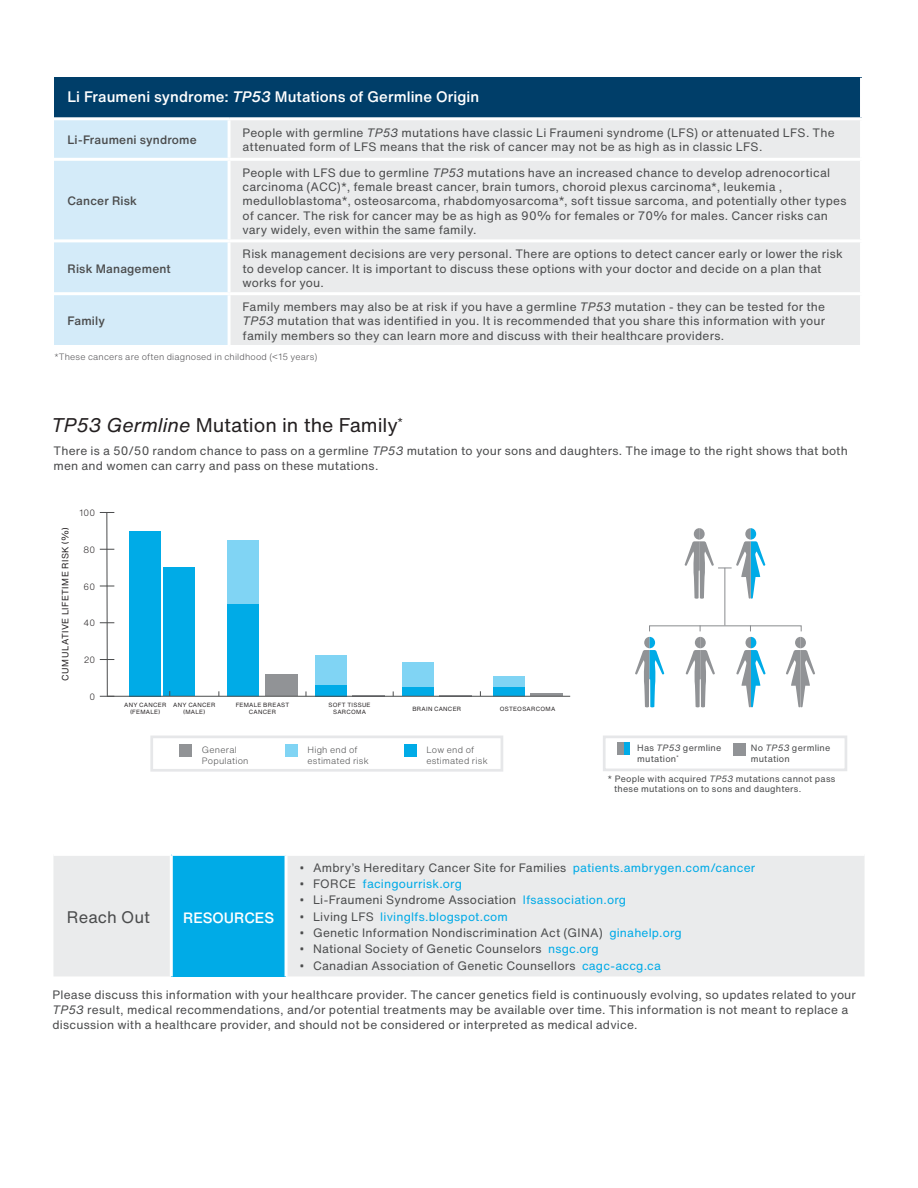
<style>
.page{position:relative;width:918px;height:1188px;background:#fff}
.page>*{position:absolute;margin:0;border:0;box-sizing:border-box;transform-origin:0 0}
.Black_all_caps_subhe{font:19.5px "Helvetica Now Text";letter-spacing:-.005em;color:#231f20}
.Black_all_caps_subhe-2{font:16.5px "Helvetica Now Text";color:#4b4c4d}
.Black_all_caps_subhe-3{font:500 15px "Helvetica Now Text";letter-spacing:.005em;color:#fff}
.t1{font:500 14.7px "Helvetica Now Text";color:#fff}
.Body_Copy{font:12px/14.4px "Helvetica Now Text";letter-spacing:.015em;color:#4b4c4d}
.Section_text{font:12px/15px "Helvetica Now Text";letter-spacing:.015em;color:#4b4c4d}
.t2{font:12px "Helvetica Now Text";letter-spacing:.015em;color:#00aae7}
.Body_Copy-2{font:500 12px "Helvetica Now Text";letter-spacing:.015em;color:#4b4c4d}
.Section_text-2{font:9px/10.8px "Helvetica Now Text";letter-spacing:.025em;color:#4b4c4d}
.Main_table_copy{font:300 9px/10.8px "Helvetica Now Text";letter-spacing:.025em;color:#4b4c4d}
.t3{font:300 9px "Helvetica Now Text";letter-spacing:.02em;color:#4d4c4f}
.Main_table_copy-2{font:9px/10.8px "Helvetica Now Text";letter-spacing:.025em;color:#4b4c4d}
.Black_all_caps_subhe-4{font:9px "Helvetica Now Text";letter-spacing:.05em;color:#231f20}
.Black_all_caps_subhe-5{font:300 9px "Helvetica Now Text";letter-spacing:.03em;color:#231f20}
.Black_all_caps_subhe-6{font:6px/7.2px "Helvetica Now Text";letter-spacing:.045em;color:#231f20;text-align:center}
.s1{font-style:italic}
.s2{font-family:"Whitney"}
.s3{color:#00aae7}
.s4{font-family:"Whitney";color:#4b4c4d}
.s5{color:#4b4c4d}
</style>
<div class="page">
<div style="left:402px;top:662px;width:31px;height:34px;background:#80d4f4"></div>
<div style="left:53px;top:856px;width:812px;height:120px;background:#eaebec"></div>
<div style="left:171px;top:854px;width:115px;height:122px;background:#00abe7"></div>
<hr style="left:170px;top:856px;width:3px;height:120px;background:#fff">
<hr style="left:285px;top:856px;width:3px;height:120px;background:#fff">
<hr style="left:171px;top:853px;width:115px;height:3px;background:#fff">
<hr style="left:724px;top:568px;width:1px;height:57px;background:#898b8e">
<svg style="left:684px;top:528px;width:82px;height:71px"></svg>
<svg style="left:635px;top:625px;width:180px;height:83px"></svg>
<div style="left:130px;top:531px;width:31px;height:165px;background:#00abe7"></div>
<div style="left:315px;top:655px;width:31px;height:42px;background:#80d4f4"></div>
<div style="left:315px;top:685px;width:31px;height:11px;background:#00abe7"></div>
<div style="left:163px;top:568px;width:32px;height:128px;background:#00abe7"></div>
<div style="left:402px;top:687px;width:31px;height:9px;background:#00abe7"></div>
<div style="left:228px;top:540px;width:31px;height:157px;background:#80d4f4"></div>
<div style="left:228px;top:604px;width:31px;height:92px;background:#00abe7"></div>
<hr style="left:352px;top:695px;width:32px;height:2px;background:#919396">
<hr style="left:439px;top:695px;width:32px;height:2px;background:#919396">
<div style="left:265px;top:675px;width:32px;height:21px;background:#919396"></div>
<div style="left:493px;top:676px;width:31px;height:21px;background:#80d4f4"></div>
<div style="left:493px;top:687px;width:31px;height:9px;background:#00abe7"></div>
<hr style="left:530px;top:693px;width:32px;height:3px;background:#919396">
<hr style="left:107px;top:696px;width:463px;height:1px;background:#4b4c4d">
<svg style="left:100px;top:512px;width:14px;height:185px"></svg>
<div style="left:603px;top:736px;width:244px;height:35px;border:3px solid #e6e7e9"></div>
<div style="left:734px;top:743px;width:12px;height:13px;background:#919396"></div>
<svg style="left:623px;top:743px;width:6px;height:12px"></svg>
<div style="left:617px;top:743px;width:6px;height:12px;background:#919396"></div>
<div style="left:150px;top:736px;width:353px;height:36px;border:3px solid #e6e7e9"></div>
<div style="left:285px;top:745px;width:13px;height:12px;background:#80d4f4"></div>
<div style="left:404px;top:745px;width:13px;height:12px;background:#00abe7"></div>
<div style="left:180px;top:745px;width:12px;height:12px;background:#919396"></div>
<div style="left:54px;top:78px;width:808px;height:41px;background:#003e69"></div>
<div style="left:54px;top:120px;width:174px;height:225px;background:#d4ebf9"></div>
<div style="left:231px;top:120px;width:629px;height:225px;background:#eaebec"></div>
<hr style="left:54px;top:117px;width:175px;height:3px;background:#fff">
<hr style="left:229px;top:117px;width:634px;height:3px;background:#fff">
<hr style="left:54px;top:158px;width:175px;height:3px;background:#fff">
<hr style="left:229px;top:158px;width:634px;height:3px;background:#fff">
<hr style="left:54px;top:239px;width:175px;height:3px;background:#fff">
<hr style="left:229px;top:239px;width:634px;height:3px;background:#fff">
<hr style="left:54px;top:292px;width:175px;height:3px;background:#fff">
<hr style="left:229px;top:292px;width:634px;height:3px;background:#fff">
<hr style="left:860px;top:78px;width:3px;height:39px;background:#fff">
<p class="Black_all_caps_subhe-3" style="left:68px;top:86px;width:413px">Li Fraumeni syndrome: <span class="s1">TP53</span> Mutations of Germline Origin</p>
<p class="Body_Copy-2" style="left:68px;top:131px;width:131px">Li-Fraumeni syndrome</p>
<p class="Body_Copy" style="left:243px;top:125px;width:594px">People with germline <span class="s1">TP53</span> mutations have classic Li Fraumeni syndrome (LFS) or attenuated LFS. The attenuated form of LFS means that the risk of cancer may not be as high as in classic LFS.</p>
<p class="Body_Copy-2" style="left:68px;top:192px;width:71px">Cancer Risk</p>
<p class="Body_Copy-2" style="left:68px;top:259px;width:105px">Risk Management</p>
<p class="Body_Copy" style="left:243px;top:165px;width:605px">People with LFS due to germline <span class="s1">TP53</span> mutations have an increased chance to develop adrenocortical carcinoma (ACC)*, female breast cancer, brain tumors, choroid plexus carcinoma*, leukemia , medulloblastoma*, osteosarcoma, rhabdomyosarcoma*, soft tissue sarcoma, and potentially other types of cancer. The risk for cancer may be as high as 90% for females or 70% for males. Cancer risks can vary widely, even within the same family.</p>
<p class="Body_Copy" style="left:243px;top:246px;width:602px">Risk management decisions are very personal. There are options to detect cancer early or lower the risk to develop cancer. It is important to discuss these options with your doctor and decide on a plan that works for you.</p>
<p class="Body_Copy" style="left:243px;top:299px;width:584px;text-align:justify">Family members may also be at risk if you have a germline <span class="s1">TP53</span> mutation - they can be tested for the <span class="s1">TP53</span> mutation that was identified in you. It is recommended that you share this information with your family members so they can learn more and discuss with their healthcare providers.</p>
<p class="t3" style="left:54px;top:350px;width:265px">*These cancers are often diagnosed in childhood (&lt;15 years)</p>
<p class="Body_Copy-2" style="left:68px;top:312px;width:39px">Family</p>
<p class="Black_all_caps_subhe" style="left:51px;top:410px;width:353px"><span class="s1">TP53 Germline</span> Mutation in the Family<sup>*</sup></p>
<p class="Section_text" style="left:53px;top:443px;width:796px">There is a 50/50 random chance to pass on a germline <span class="s1">TP53</span> mutation to your sons and daughters. The image to the right shows that both men and women can carry and pass on these mutations.</p>
<p class="Black_all_caps_subhe-4" style="left:58px;top:681px;width:154px;rotate:-90deg">CUMULATIVE LIFETIME RISK (%)</p>
<p class="Black_all_caps_subhe-5" style="left:79px;top:507px;width:18px">100</p>
<p class="Black_all_caps_subhe-5" style="left:83px;top:543px;width:13px">80</p>
<p class="Black_all_caps_subhe-5" style="left:84px;top:580px;width:13px">60</p>
<p class="Black_all_caps_subhe-5" style="left:84px;top:617px;width:13px">40</p>
<p class="Black_all_caps_subhe-5" style="left:84px;top:654px;width:13px">20</p>
<p class="Black_all_caps_subhe-5" style="left:90px;top:690px;width:7px">0</p>
<p class="Black_all_caps_subhe-6" style="left:124px;top:701px;width:44px">ANY CANCER (FEMALE)</p>
<p class="Black_all_caps_subhe-6" style="left:329px;top:701px;width:44px">SOFT TISSUE<br>SARCOMA</p>
<p class="Black_all_caps_subhe-6" style="left:236px;top:701px;width:55px">FEMALE BREAST<br>CANCER</p>
<p class="Black_all_caps_subhe-6" style="left:500px;top:705px;width:57px">OSTEOSARCOMA</p>
<p class="Black_all_caps_subhe-6" style="left:173px;top:701px;width:44px">ANY CANCER (MALE)</p>
<p class="Black_all_caps_subhe-6" style="left:412px;top:705px;width:50px">BRAIN CANCER</p>
<p class="Main_table_copy" style="left:202px;top:744px;width:48px">General<br>Population</p>
<p class="Main_table_copy" style="left:307px;top:744px;width:63px">High end of estimated risk</p>
<p class="Main_table_copy" style="left:426px;top:744px;width:63px">Low end of estimated risk</p>
<p class="Main_table_copy-2" style="left:637px;top:742px;width:86px">Has <span class="s1">TP53</span> germline mutation<sup>*</sup></p>
<p class="Main_table_copy-2" style="left:751px;top:742px;width:81px">No <span class="s1">TP53</span> germline mutation</p>
<p class="Section_text-2" style="left:614px;top:773px;width:223px;text-indent:-7px">* People with acquired <span class="s1">TP53</span> mutations cannot pass these mutations on to sons and daughters.</p>
<p class="Body_Copy" style="left:300px;top:860px;width:457px"><span class="s2">•</span> Ambry’s Hereditary Cancer Site for Families <span class="s3">patients.ambrygen.com/cancer</span></p>
<p class="t2" style="left:300px;top:875px;width:164px"><span class="s4">•</span> <span class="s5">FORCE</span> facingourrisk.org</p>
<p class="Body_Copy" style="left:300px;top:893px;width:328px"><span class="s2">•</span> Li-Fraumeni Syndrome Association <span class="s3">lfsassociation.org</span></p>
<p class="t2" style="left:300px;top:907px;width:210px"><span class="s4">•</span> <span class="s5">Living LFS</span> livinglfs.blogspot.com</p>
<p class="Body_Copy" style="left:300px;top:925px;width:384px"><span class="s2">•</span> Genetic Information Nondiscrimination Act (GINA) <span class="s3">ginahelp.org</span></p>
<p class="Body_Copy" style="left:300px;top:942px;width:301px"><span class="s2">•</span> National Society of Genetic Counselors <span class="s3">nsgc.org</span></p>
<p class="Body_Copy" style="left:300px;top:958px;width:363px"><span class="s2">•</span> Canadian Association of Genetic Counsellors <span class="s3">cagc-accg.ca</span></p>
<p class="Section_text" style="left:53px;top:987px;width:805px">Please discuss this information with your healthcare provider. The cancer genetics field is continuously evolving, so updates related to your<br><span class="s1">TP53</span> result, medical recommendations, and/or potential treatments may be available over time. This information is not meant to replace a discussion with a healthcare provider, and should not be considered or interpreted as medical advice.</p>
<p class="Black_all_caps_subhe-2" style="left:67px;top:904px;width:85px">Reach Out</p>
<p class="t1" style="left:183px;top:907px;width:92px">RESOURCES</p>
</div>
